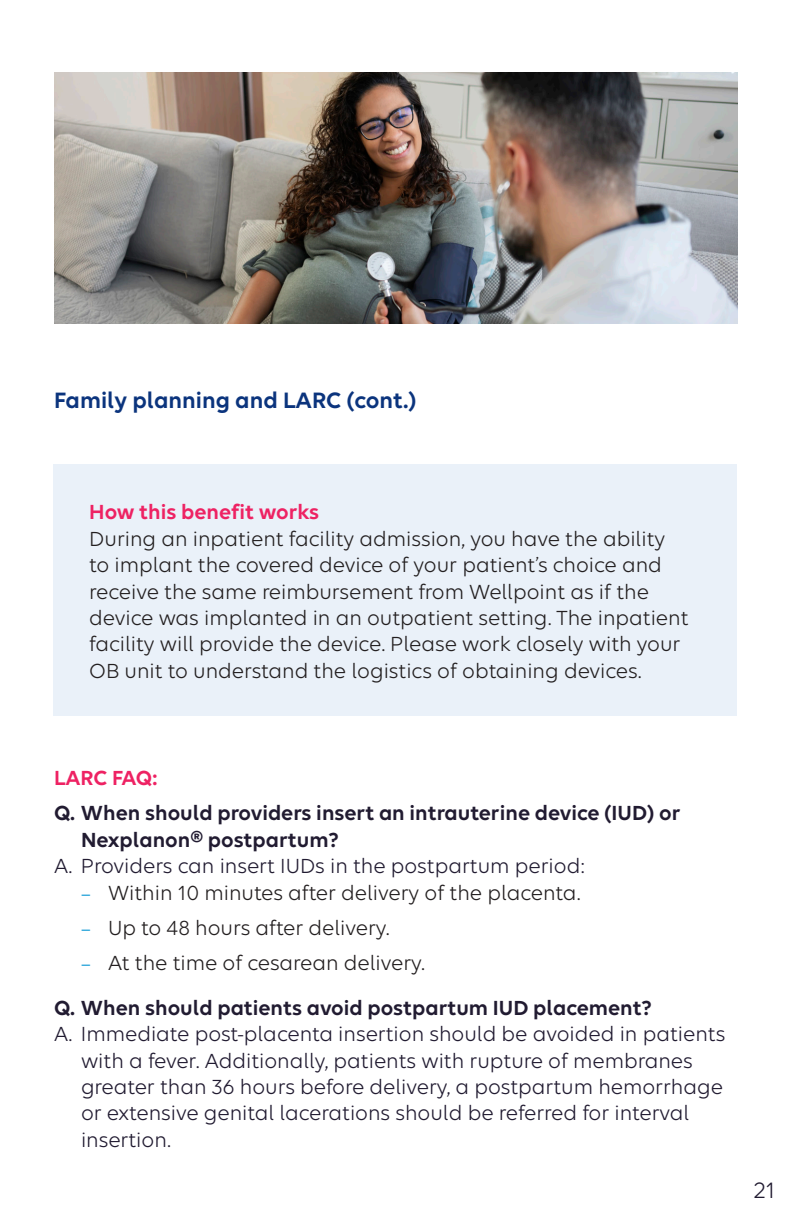
<style>
.page{position:relative;width:792px;height:1224px;background:#fff}
.page>*{position:absolute;margin:0;border:0;box-sizing:border-box;transform-origin:0 0}
.WP_Sub_head{font:600 24px "Elevance Sans";color:#0b347d}
.WP_Body_Text{font:24px "Elevance Sans";color:#211b31}
.WP_Body_Text-2{font:22px/26.4px "Elevance Sans";color:#231f20}
.WP_Body_Text-3{font:22px/26.4px "Elevance Sans";color:#211b31}
.WP_Body_Text-4{font:600 22px/26.4px "Elevance Sans";color:#211b31}
.WP_Sub_head_2{font:600 22px "Elevance Sans";color:#ee2263}
.s1{font-size:20px;color:#0094d3}
</style>
<div class="page">
<div style="left:53px;top:464px;width:684px;height:252px;background:#eaf1f9"></div>
<img style="left:54px;top:72px;width:684px;height:252px">
<p class="WP_Sub_head" style="left:54px;top:386px;width:364px">Family planning and LARC (cont.)</p>
<p class="WP_Sub_head_2" style="left:89px;top:499px;width:231px">How this benefit works</p>
<p class="WP_Body_Text-2" style="left:89px;top:525px;width:601px">During an inpatient facility admission, you have the ability to implant the covered device of your patient’s choice and receive the same reimbursement from Wellpoint as if the device was implanted in an outpatient setting. The inpatient facility will provide the device. Please work closely with your OB unit to understand the logistics of obtaining devices.</p>
<p class="WP_Sub_head_2" style="left:54px;top:765px;width:105px">LARC FAQ:</p>
<p class="WP_Body_Text-4" style="left:81px;top:799px;width:601px;text-indent:-27px">Q. When should providers insert an intrauterine device (IUD) or<br>Nexplanon® postpartum?</p>
<p class="WP_Body_Text-3" style="left:54px;top:852px;width:532px">A. Providers can insert IUDs in the postpartum period:</p>
<p class="WP_Body_Text-2" style="left:81px;top:878px;width:501px"><span class="s1">–</span> Within 10 minutes after delivery of the placenta.</p>
<p class="WP_Body_Text-2" style="left:81px;top:914px;width:310px"><span class="s1">–</span> Up to 48 hours after delivery.</p>
<p class="WP_Body_Text-2" style="left:81px;top:949px;width:345px"><span class="s1">–</span> At the time of cesarean delivery.</p>
<p class="WP_Body_Text-4" style="left:54px;top:994px;width:600px">Q. When should patients avoid postpartum IUD placement?</p>
<p class="WP_Body_Text-3" style="left:81px;top:1020px;width:646px;text-indent:-27px">A. Immediate post-placenta insertion should be avoided in patients with a fever. Additionally, patients with rupture of membranes greater than 36 hours before delivery, a postpartum hemorrhage or extensive genital lacerations should be referred for interval insertion.</p>
<p class="WP_Body_Text" style="left:754px;top:1176px;width:23px">21</p>
</div>
